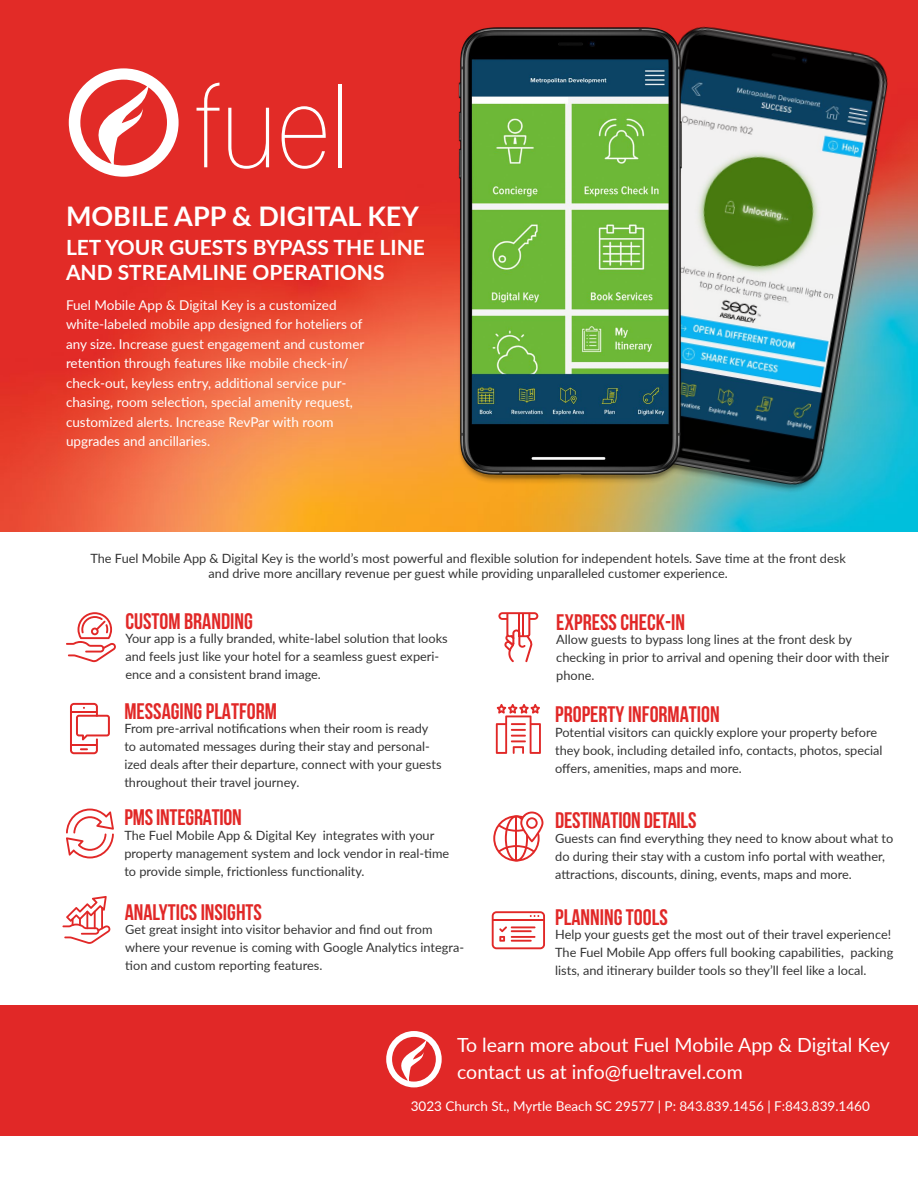
<style>
.page{position:relative;width:918px;height:1188px;background:#fff}
.page>*{position:absolute;margin:0;border:0;box-sizing:border-box;transform-origin:0 0}
.t1{font:700 27px "Lato";color:#fff}
.t2{font:700 22.5px "Bebas Neue";color:#e12827}
.t3{font:700 21px/25.2px "Lato";color:#fff}
.t4{font:19.5px/27px "Lato";color:#fff}
.t5{font:13.5px/19.5px "Lato";color:#fff}
.t6{font:12.75px/18px "Lato";color:#333}
</style>
<div class="page">
<img style="left:0;top:0;width:918px;height:532px">
<div style="left:0;top:1005px;width:918px;height:130px;background:#e12827"></div>
<svg style="left:386px;top:1031px;width:56px;height:56px"></svg>
<svg style="left:69px;top:68px;width:110px;height:109px"></svg>
<svg style="left:197px;top:83px;width:23px;height:84px"></svg>
<svg style="left:228px;top:108px;width:41px;height:61px"></svg>
<svg style="left:282px;top:106px;width:44px;height:63px"></svg>
<hr style="left:338px;top:84px;width:4px;height:83px;background:#fff">
<svg style="left:493px;top:812px;width:50px;height:49px"></svg>
<svg style="left:498px;top:612px;width:40px;height:50px"></svg>
<svg style="left:496px;top:704px;width:45px;height:50px"></svg>
<svg style="left:70px;top:703px;width:40px;height:51px"></svg>
<svg style="left:66px;top:612px;width:50px;height:50px"></svg>
<svg style="left:66px;top:809px;width:48px;height:49px"></svg>
<svg style="left:62px;top:896px;width:48px;height:48px"></svg>
<hr style="left:101px;top:907px;width:2px;height:22px;background:#e12827">
<svg style="left:492px;top:911px;width:53px;height:38px"></svg>
<hr style="left:511px;top:926px;width:25px;height:2px;background:#e12827">
<img style="left:699px;top:0;width:219px;height:523px">
<img style="left:450px;top:0;width:249px;height:527px">
<h1 class="t1" style="left:66px;top:196px;width:354px">MOBILE APP &amp; DIGITAL KEY</h1>
<h3 class="t3" style="left:66px;top:234px;width:360px">LET YOUR GUESTS BYPASS THE LINE<br>AND STREAMLINE OPERATIONS</h3>
<p class="t5" style="left:66px;top:295px;width:300px">Fuel Mobile App &amp; Digital Key is a customized white-labeled mobile app designed for hoteliers of any size. Increase guest engagement and customer retention through features like mobile check-in/ check-out, keyless entry, additional service pur&shy;chasing, room selection, special amenity request, customized alerts. Increase RevPar with room upgrades and ancillaries.</p>
<p class="t6" style="left:90px;top:550px;width:757px;line-height:15.3px;text-align:center">The Fuel Mobile App &amp; Digital Key is the world’s most powerful and flexible solution for independent hotels. Save time at the front desk and drive more ancillary revenue per guest while providing unparalleled customer experience.</p>
<h2 class="t2" style="left:125px;top:609px;width:129px">CUSTOM BRANDING</h2>
<h2 class="t2" style="left:556px;top:610px;width:130px">EXPRESS CHECK-IN</h2>
<p class="t6" style="left:556px;top:630px;width:334px">Allow guests to bypass long lines at the front desk by checking in prior to arrival and opening their door with their phone.</p>
<p class="t6" style="left:125px;top:629px;width:324px">Your app is a fully branded, white-label solution that looks and feels just like your hotel for a seamless guest experi&shy;ence and a consistent brand image.</p>
<h2 class="t2" style="left:124px;top:698px;width:154px">MESSAGING PLATFORM</h2>
<h2 class="t2" style="left:555px;top:702px;width:166px">PROPERTY INFORMATION</h2>
<p class="t6" style="left:555px;top:723px;width:329px">Potential visitors can quickly explore your property before they book, including detailed info, contacts, photos, special offers, amenities, maps and more.</p>
<p class="t6" style="left:124px;top:719px;width:319px">From pre-arrival notifications when their room is ready to automated messages during their stay and personal&shy;ized deals after their departure, connect with your guests throughout their travel journey.</p>
<h2 class="t2" style="left:124px;top:805px;width:119px">PMS INTEGRATION</h2>
<h2 class="t2" style="left:555px;top:808px;width:143px">DESTINATION DETAILS</h2>
<p class="t6" style="left:555px;top:829px;width:340px">Guests can find everything they need to know about what to do during their stay with a custom info portal with weather, attractions, discounts, dining, events, maps and more.</p>
<p class="t6" style="left:124px;top:826px;width:326px">The Fuel Mobile App &amp; Digital Key integrates with your property management system and lock vendor in real-time to provide simple, frictionless functionality.</p>
<h2 class="t2" style="left:125px;top:899px;width:139px">ANALYTICS INSIGHTS</h2>
<p class="t6" style="left:125px;top:920px;width:340px">Get great insight into visitor behavior and find out from where your revenue is coming with Google Analytics integra&shy;tion and custom reporting features.</p>
<h2 class="t2" style="left:555px;top:905px;width:114px">PLANNING TOOLS</h2>
<p class="t6" style="left:555px;top:925px;width:340px">Help your guests get the most out of their travel experience!<br>The Fuel Mobile App offers full booking capabilities, packing lists, and itinerary builder tools so they’ll feel like a local.</p>
<h3 class="t4" style="left:457px;top:1030px;width:434px">To learn more about Fuel Mobile App &amp; Digital Key contact us at info@fueltravel.com</h3>
<p class="t5" style="left:411px;top:1096px;width:461px">3023 Church St., Myrtle Beach SC 29577 | P: 843.839.1456 | F:843.839.1460</p>
</div>
